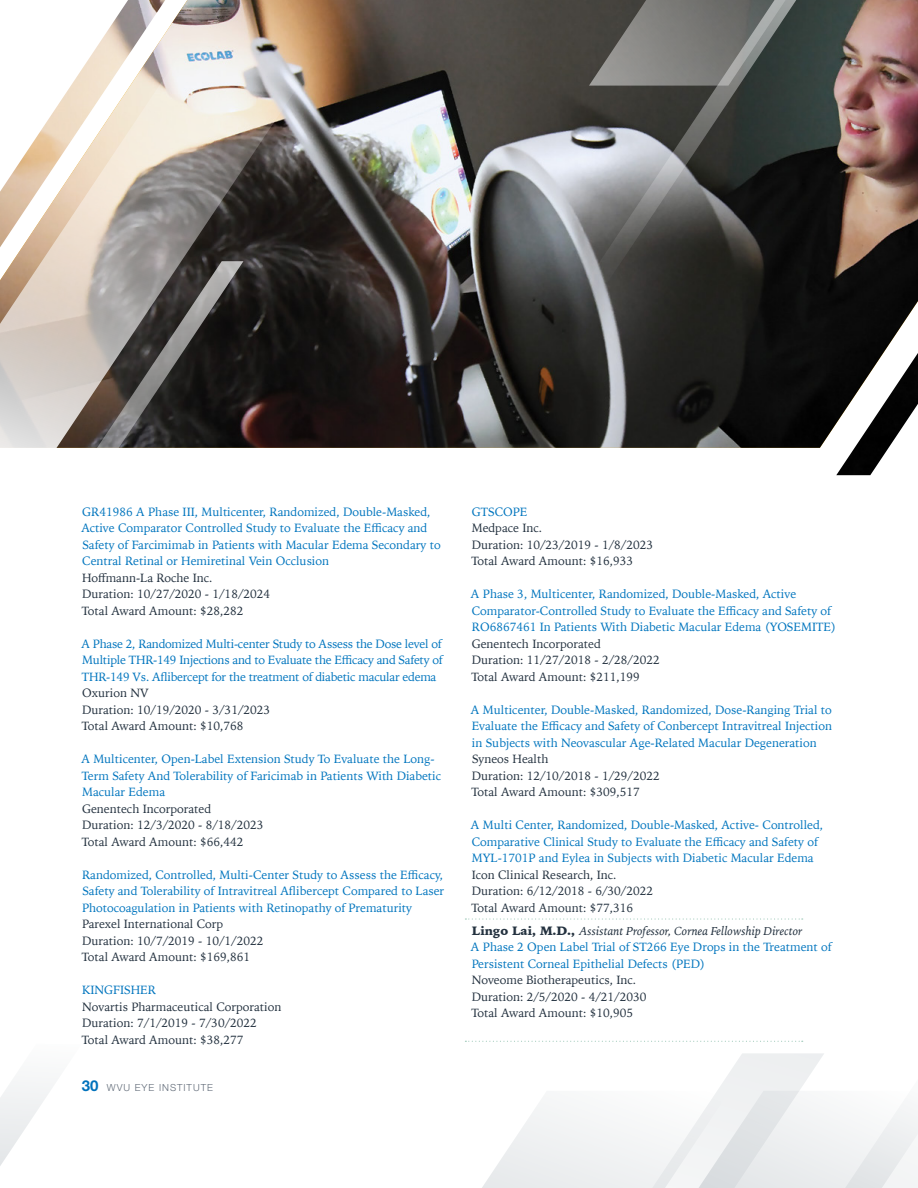
<style>
.page{position:relative;width:918px;height:1188px;background:#fff}
.page>*{position:absolute;margin:0;border:0;box-sizing:border-box;transform-origin:0 0}
.t1{font:12px/16.5px "Iowan Old Style";color:#0075be}
.t2{font:12px/16.5px "Iowan Old Style";color:#23313f}
.t3{font:300 9.75px "Helvetica Neue LT Std";letter-spacing:.1em;color:#616b78}
.s1{font-weight:700;font-size:15px;color:#0072bc}
.s2{font-weight:900;color:#23313f}
.s3{font-style:italic;color:#23313f}
</style>
<div class="page">
<svg style="left:0;top:1081px;width:54px;height:85px"></svg>
<svg style="left:482px;top:1053px;width:436px;height:135px"></svg>
<img style="left:165px;top:0;width:753px;height:448px">
<svg style="left:13px;top:55px;width:306px;height:393px"></svg>
<svg style="left:584px;top:0;width:271px;height:285px"></svg>
<svg style="left:0;top:261px;width:243px;height:187px"></svg>
<img style="left:0;top:0;width:165px;height:247px">
<img style="left:836px;top:353px;width:82px;height:122px">
<svg style="left:465px;top:918px;width:338px;height:2px"></svg>
<svg style="left:465px;top:1041px;width:338px;height:1px"></svg>
<p class="t1" style="left:81px;top:503px;width:361px">GR41986 A Phase III, Multicenter, Randomized, Double-Masked, Active Comparator Controlled Study to Evaluate the Efficacy and Safety of Farcimimab in Patients with Macular Edema Secondary to Central Retinal or Hemiretinal Vein Occlusion</p>
<p class="t2" style="left:82px;top:569px;width:190px">Hoffmann-La Roche Inc.<br>Duration: 10/27/2020 - 1/18/2024<br>Total Award Amount: $28,282</p>
<p class="t1" style="left:81px;top:635px;width:363px;text-align:justify">A Phase 2, Randomized Multi-center Study to Assess the Dose level of Multiple THR-149 Injections and to Evaluate the Efficacy and Safety of THR-149 Vs. Aflibercept for the treatment of diabetic macular edema</p>
<p class="t2" style="left:82px;top:684px;width:190px">Oxurion NV<br>Duration: 10/19/2020 - 3/31/2023<br>Total Award Amount: $10,768</p>
<p class="t1" style="left:81px;top:750px;width:361px">A Multicenter, Open-Label Extension Study To Evaluate the Long-<br>Term Safety And Tolerability of Faricimab in Patients With Diabetic<br>Macular Edema</p>
<p class="t2" style="left:82px;top:800px;width:183px">Genentech Incorporated<br>Duration: 12/3/2020 - 8/18/2023<br>Total Award Amount: $66,442</p>
<p class="t1" style="left:82px;top:866px;width:364px;text-align:justify">Randomized, Controlled, Multi-Center Study to Assess the Efficacy, Safety and Tolerability of Intravitreal Aflibercept Compared to Laser Photocoagulation in Patients with Retinopathy of Prematurity</p>
<p class="t2" style="left:82px;top:915px;width:183px">Parexel International Corp<br>Duration: 10/7/2019 - 10/1/2022<br>Total Award Amount: $169,861</p>
<p class="t1" style="left:82px;top:981px;width:76px">KINGFISHER</p>
<p class="t2" style="left:82px;top:998px;width:201px">Novartis Pharmaceutical Corporation<br>Duration: 7/1/2019 - 7/30/2022<br>Total Award Amount: $38,277</p>
<p class="t3" style="left:82px;top:1081px;width:132px"><span class="s1">30</span> WVU EYE INSTITUTE</p>
<p class="t1" style="left:472px;top:503px;width:57px">GTSCOPE</p>
<p class="t2" style="left:472px;top:519px;width:183px">Medpace Inc.<br>Duration: 10/23/2019 - 1/8/2023<br>Total Award Amount: $16,933</p>
<p class="t1" style="left:471px;top:585px;width:367px">A Phase 3, Multicenter, Randomized, Double-Masked, Active<br>Comparator-Controlled Study to Evaluate the Efficacy and Safety of<br>RO6867461 In Patients With Diabetic Macular Edema (YOSEMITE)</p>
<p class="t2" style="left:472px;top:635px;width:190px">Genentech Incorporated<br>Duration: 11/27/2018 - 2/28/2022<br>Total Award Amount: $211,199</p>
<p class="t1" style="left:471px;top:701px;width:363px;text-align:justify">A Multicenter, Double-Masked, Randomized, Dose-Ranging Trial to Evaluate the Efficacy and Safety of Conbercept Intravitreal Injection in Subjects with Neovascular Age-Related Macular Degeneration</p>
<p class="t2" style="left:472px;top:750px;width:190px">Syneos Health<br>Duration: 12/10/2018 - 1/29/2022<br>Total Award Amount: $309,517</p>
<p class="t1" style="left:471px;top:816px;width:354px">A Multi Center, Randomized, Double-Masked, Active- Controlled,<br>Comparative Clinical Study to Evaluate the Efficacy and Safety of<br>MYL-1701P and Eylea in Subjects with Diabetic Macular Edema</p>
<p class="t2" style="left:472px;top:866px;width:183px">Icon Clinical Research, Inc.<br>Duration: 6/12/2018 - 6/30/2022<br>Total Award Amount: $77,316</p>
<p class="t1" style="left:471px;top:922px;width:362px"><span class="s2">Lingo Lai, M.D.,</span> <span class="s3">Assistant Professor, Cornea Fellowship Director<br></span>A Phase 2 Open Label Trial of ST266 Eye Drops in the Treatment of<br>Persistent Corneal Epithelial Defects (PED)</p>
<p class="t2" style="left:472px;top:971px;width:176px">Noveome Biotherapeutics, Inc.<br>Duration: 2/5/2020 - 4/21/2030<br>Total Award Amount: $10,905</p>
</div>
